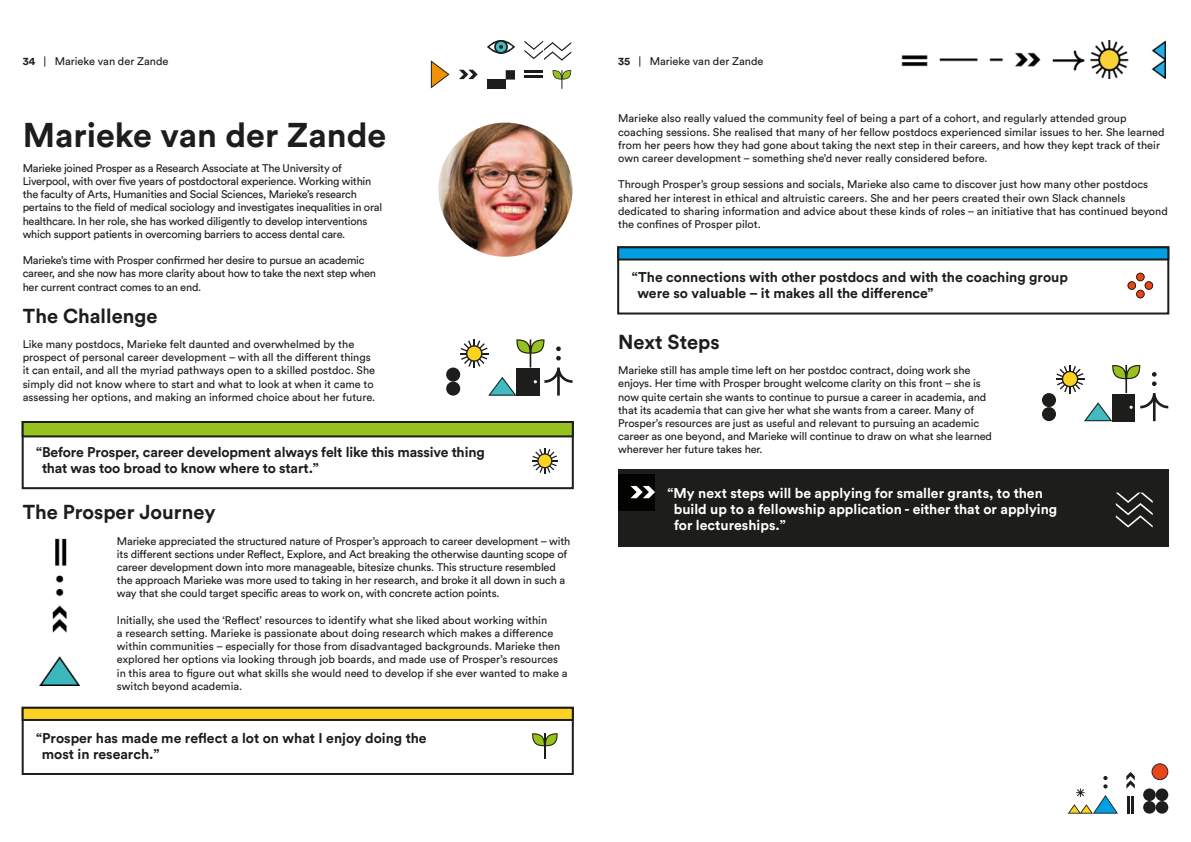
<style>
.page{position:relative;width:1191px;height:842px;background:#fff}
.page>*{position:absolute;margin:0;border:0;box-sizing:border-box;transform-origin:0 0}
.t1{font:700 34px "Circular Std";color:#1d1d1b}
.t2{font:700 20px "Circular Std";color:#1d1d1b}
.t3{font:700 14px/16px "Circular Std";color:#1d1d1b}
.t4{font:700 14px/16px "Circular Std";color:#fff}
.t5{font:11px/13.2px "Circular Std";letter-spacing:-.01em;color:#1d1d1b}
.s1{font-weight:700}
</style>
<div class="page">
<img style="left:39px;top:538px;width:40px;height:148px">
<svg style="left:431px;top:60px;width:18px;height:28px"></svg>
<svg style="left:459px;top:70px;width:18px;height:9px"></svg>
<svg style="left:552px;top:70px;width:19px;height:19px"></svg>
<svg style="left:524px;top:41px;width:47px;height:20px"></svg>
<svg style="left:487px;top:40px;width:28px;height:14px"></svg>
<div style="left:506px;top:70px;width:9px;height:10px;background:#1d1d1b"></div>
<div style="left:487px;top:80px;width:19px;height:9px;background:#1d1d1b"></div>
<div style="left:515px;top:60px;width:28px;height:28px;background:#fff"></div>
<hr style="left:524px;top:75px;width:19px;height:3px;background:#1d1d1b">
<svg style="left:524px;top:71px;width:19px;height:2px"></svg>
<svg style="left:532px;top:448px;width:25px;height:26px"></svg>
<div style="left:22px;top:421px;width:552px;height:68px;border:2px solid #1d1d1b"></div>
<div style="left:23px;top:422px;width:550px;height:14px;background:#96c11f"></div>
<div style="left:22px;top:421px;width:552px;height:16px;border:2px solid #1d1d1b"></div>
<img style="left:438px;top:123px;width:134px;height:134px;border-radius:67px">
<div style="left:446px;top:367px;width:14px;height:15px;background:#1d1d1b;border-radius:50%"></div>
<div style="left:446px;top:382px;width:14px;height:14px;background:#1d1d1b;border-radius:50%"></div>
<svg style="left:460px;top:339px;width:112px;height:57px"></svg>
<svg style="left:532px;top:733px;width:25px;height:26px"></svg>
<div style="left:22px;top:707px;width:552px;height:68px;border:2px solid #1d1d1b"></div>
<div style="left:23px;top:708px;width:550px;height:12px;background:#fdd124"></div>
<div style="left:22px;top:707px;width:552px;height:14px;border:2px solid #1d1d1b"></div>
<svg style="left:1127px;top:796px;width:6px;height:18px"></svg>
<svg style="left:1126px;top:772px;width:8px;height:17px"></svg>
<svg style="left:1151px;top:763px;width:17px;height:17px"></svg>
<div style="left:1143px;top:788px;width:12px;height:13px;background:#1d1d1b;border-radius:50%"></div>
<div style="left:1155px;top:788px;width:13px;height:13px;background:#1d1d1b;border-radius:50%"></div>
<div style="left:1143px;top:801px;width:12px;height:13px;background:#1d1d1b;border-radius:50%"></div>
<div style="left:1155px;top:801px;width:13px;height:13px;background:#1d1d1b;border-radius:50%"></div>
<svg style="left:1068px;top:776px;width:50px;height:38px"></svg>
<img style="left:901px;top:41px;width:264px;height:37px">
<div style="left:618px;top:470px;width:550px;height:77px;background:#1d1d1b"></div>
<div style="left:618px;top:474px;width:37px;height:36px;background:#030302"></div>
<svg style="left:630px;top:486px;width:25px;height:12px"></svg>
<svg style="left:1115px;top:493px;width:37px;height:34px"></svg>
<svg style="left:1127px;top:273px;width:26px;height:25px"></svg>
<div style="left:617px;top:246px;width:552px;height:68px;border:2px solid #1d1d1b"></div>
<div style="left:618px;top:247px;width:550px;height:12px;background:#009fe3"></div>
<div style="left:617px;top:246px;width:552px;height:14px;border:2px solid #1d1d1b"></div>
<div style="left:1042px;top:393px;width:14px;height:14px;background:#1d1d1b;border-radius:50%"></div>
<div style="left:1042px;top:407px;width:14px;height:14px;background:#1d1d1b;border-radius:50%"></div>
<svg style="left:1056px;top:365px;width:112px;height:56px"></svg>
<p class="t5" style="left:23px;top:55px;width:147px"><span class="s1">34</span> | Marieke van der Zande</p>
<p class="t5" style="left:618px;top:55px;width:147px"><span class="s1">35</span> | Marieke van der Zande</p>
<h1 class="t1" style="left:23px;top:113px;width:365px">Marieke van der Zande</h1>
<p class="t5" style="left:23px;top:161px;width:361px">Marieke joined Prosper as a Research Associate at The University of Liverpool, with over five years of postdoctoral experience. Working within the faculty of Arts, Humanities and Social Sciences, Marieke’s research pertains to the field of medical sociology and investigates inequalities in oral healthcare. In her role, she has worked diligently to develop interventions which support patients in overcoming barriers to access dental care.</p>
<p class="t5" style="left:23px;top:254px;width:355px">Marieke’s time with Prosper confirmed her desire to pursue an academic career, and she now has more clarity about how to take the next step when her current contract comes to an end.</p>
<h2 class="t2" style="left:23px;top:303px;width:136px">The Challenge</h2>
<p class="t5" style="left:23px;top:337px;width:354px">Like many postdocs, Marieke felt daunted and overwhelmed by the prospect of personal career development – with all the different things it can entail, and all the myriad pathways open to a skilled postdoc. She simply did not know where to start and what to look at when it came to assessing her options, and making an informed choice about her future.</p>
<p class="t3" style="left:42px;top:444px;width:444px;text-indent:-6px">“Before Prosper, career development always felt like this massive thing that was too broad to know where to start.”</p>
<h2 class="t2" style="left:23px;top:499px;width:194px">The Prosper Journey</h2>
<p class="t5" style="left:117px;top:534px;width:455px">Marieke appreciated the structured nature of Prosper’s approach to career development – with its different sections under Reflect, Explore, and Act breaking the otherwise daunting scope of career development down into more manageable, bitesize chunks. This structure resembled the approach Marieke was more used to taking in her research, and broke it all down in such a way that she could target specific areas to work on, with concrete action points.</p>
<p class="t5" style="left:117px;top:613px;width:452px">Initially, she used the ‘Reflect’ resources to identify what she liked about working within<br>a research setting. Marieke is passionate about doing research which makes a difference within communities – especially for those from disadvantaged backgrounds. Marieke then explored her options via looking through job boards, and made use of Prosper’s resources in this area to figure out what skills she would need to develop if she ever wanted to make a switch beyond academia.</p>
<p class="t3" style="left:42px;top:730px;width:386px;text-indent:-6px">“Prosper has made me reflect a lot on what I enjoy doing the most in research.”</p>
<p class="t5" style="left:618px;top:112px;width:548px">Marieke also really valued the community feel of being a part of a cohort, and regularly attended group coaching sessions. She realised that many of her fellow postdocs experienced similar issues to her. She learned from her peers how they had gone about taking the next step in their careers, and how they kept track of their own career development – something she’d never really considered before.</p>
<p class="t5" style="left:618px;top:178px;width:551px">Through Prosper’s group sessions and socials, Marieke also came to discover just how many other postdocs shared her interest in ethical and altruistic careers. She and her peers created their own Slack channels dedicated to sharing information and advice about these kinds of roles – an initiative that has continued beyond the confines of Prosper pilot.</p>
<p class="t3" style="left:637px;top:269px;width:432px;text-indent:-6px">“The connections with other postdocs and with the coaching group were so valuable – it makes all the difference”</p>
<h2 class="t2" style="left:618px;top:329px;width:103px">Next Steps</h2>
<p class="t5" style="left:618px;top:364px;width:375px">Marieke still has ample time left on her postdoc contract, doing work she enjoys. Her time with Prosper brought welcome clarity on this front – she is now quite certain she wants to continue to pursue a career in academia, and that its academia that can give her what she wants from a career. Many of Prosper’s resources are just as useful and relevant to pursuing an academic career as one beyond, and Marieke will continue to draw on what she learned wherever her future takes her.</p>
<p class="t4" style="left:674px;top:485px;width:385px;text-indent:-6px">“My next steps will be applying for smaller grants, to then build up to a fellowship application - either that or applying for lectureships.”</p>
</div>
